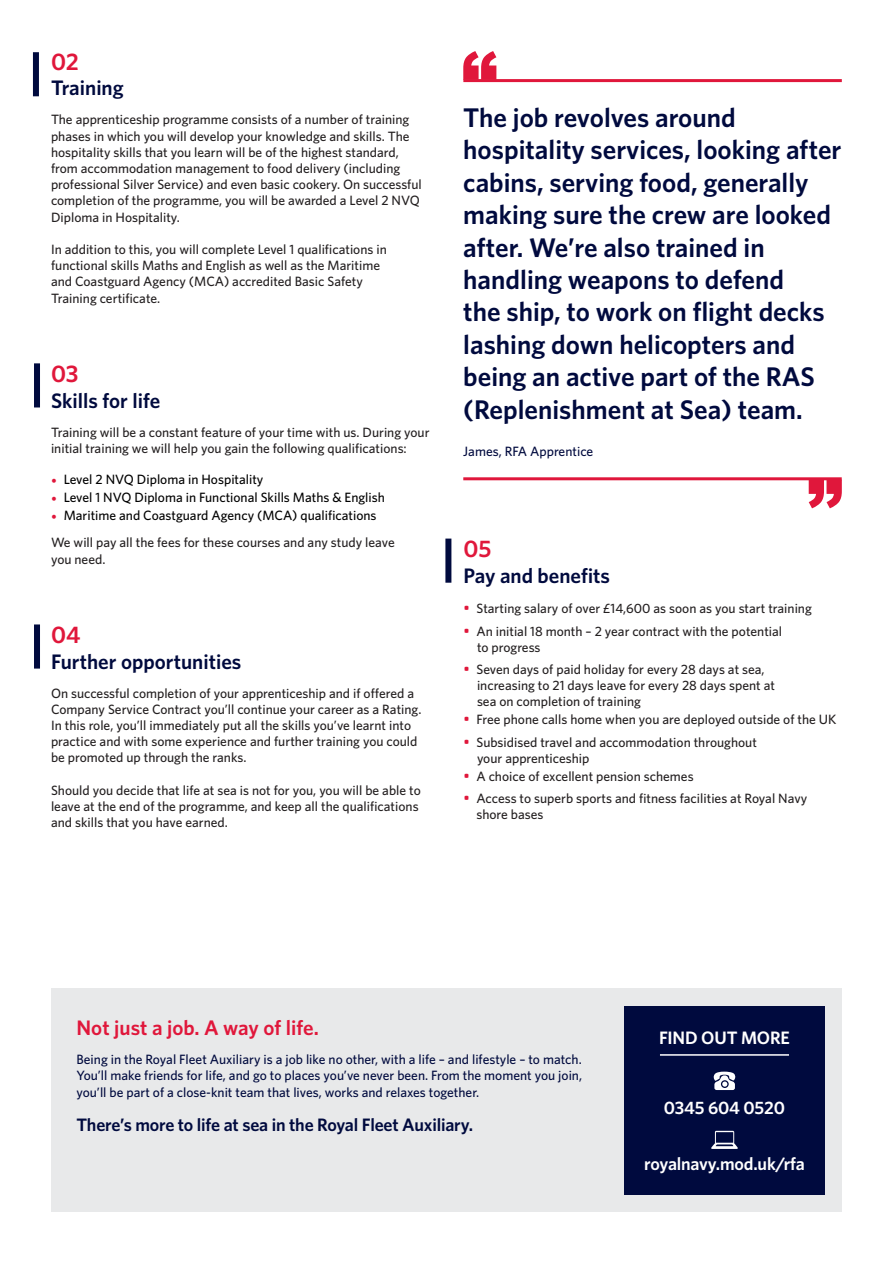
<style>
.page{position:relative;width:893px;height:1263px;background:#fff}
.page>*{position:absolute;margin:0;border:0;box-sizing:border-box;transform-origin:0 0}
.t1{font:600 27px/32.4px "Whitney";color:#000a3e}
.t2{font:600 24px "Whitney";letter-spacing:-.005em;color:#e0173b}
.Sub_head{font:600 21px "Whitney";color:#000a3e}
.Sub_head-2{font:600 21px "Whitney";color:#e0173b}
.t3{font:600 18px "Whitney";letter-spacing:-.01em;color:#000a3e}
.t4{font:600 18px "Whitney";letter-spacing:-.01em;color:#fff}
.t5{font:500 13.5px/16.2px "Whitney";color:#231f20}
.t6{font:500 13.5px/16.2px "Whitney";color:#000a3e;text-align:justify}
.t7{font:500 13.5px "Whitney";color:#000001}
.s1{font-family:"Minion Pro";font-weight:400;font-size:15px;color:#e0173b}
.s2{font-size:15px;color:#e0173b}
</style>
<div class="page">
<div style="left:34px;top:624px;width:6px;height:45px;background:#000a3e"></div>
<div style="left:34px;top:363px;width:6px;height:44px;background:#000a3e"></div>
<div style="left:33px;top:52px;width:6px;height:44px;background:#000a3e"></div>
<div style="left:445px;top:539px;width:6px;height:44px;background:#000a3e"></div>
<div style="left:51px;top:989px;width:791px;height:223px;background:#e8e9ea"></div>
<div style="left:624px;top:1006px;width:201px;height:188px;background:#000a3e"></div>
<hr style="left:660px;top:1054px;width:129px;height:2px;background:#fff">
<svg style="left:714px;top:1071px;width:21px;height:19px"></svg>
<svg style="left:711px;top:1131px;width:27px;height:18px"></svg>
<svg style="left:463px;top:51px;width:33px;height:28px"></svg>
<hr style="left:463px;top:79px;width:379px;height:3px;background:#e0173b">
<svg style="left:809px;top:480px;width:33px;height:28px"></svg>
<hr style="left:463px;top:477px;width:379px;height:3px;background:#e0173b">
<p class="t2" style="left:51px;top:46px;width:29px">02</p>
<p class="Sub_head" style="left:51px;top:74px;width:74px">Training</p>
<p class="t5" style="left:51px;top:111px;width:372px">The apprenticeship programme consists of a number of training phases in which you will develop your knowledge and skills. The hospitality skills that you learn will be of the highest standard, from accommodation management to food delivery (including professional Silver Service) and even basic cookery. On successful completion of the programme, you will be awarded a Level 2 NVQ Diploma in Hospitality.</p>
<p class="t5" style="left:51px;top:241px;width:337px">In addition to this, you will complete Level 1 qualifications in functional skills Maths and English as well as the Maritime and Coastguard Agency (MCA) accredited Basic Safety Training certificate.</p>
<p class="t2" style="left:51px;top:358px;width:29px">03</p>
<p class="Sub_head" style="left:51px;top:386px;width:111px">Skills for life</p>
<p class="t5" style="left:51px;top:424px;width:380px">Training will be a constant feature of your time with us. During your initial training we will help you gain the following qualifications:</p>
<p class="t7" style="left:51px;top:470px;width:214px"><span class="s1">•</span> Level 2 NVQ Diploma in Hospitality</p>
<p class="t7" style="left:51px;top:488px;width:335px"><span class="s1">•</span> Level 1 NVQ Diploma in Functional Skills Maths &amp; English</p>
<p class="t7" style="left:51px;top:506px;width:327px"><span class="s1">•</span> Maritime and Coastguard Agency (MCA) qualifications</p>
<p class="t5" style="left:51px;top:534px;width:345px">We will pay all the fees for these courses and any study leave</p>
<p class="t5" style="left:51px;top:550px;width:56px">you need.</p>
<p class="t2" style="left:51px;top:619px;width:31px">04</p>
<p class="Sub_head" style="left:51px;top:647px;width:192px">Further opportunities</p>
<p class="t5" style="left:51px;top:684px;width:372px">On successful completion of your apprenticeship and if offered a Company Service Contract you’ll continue your career as a Rating.<br>In this role, you’ll immediately put all the skills you’ve learnt into practice and with some experience and further training you could be promoted up through the ranks.</p>
<p class="t5" style="left:51px;top:782px;width:371px">Should you decide that life at sea is not for you, you will be able to leave at the end of the programme, and keep all the qualifications and skills that you have earned.</p>
<p class="t1" style="left:463px;top:101px;width:380px">The job revolves around hospitality services, looking after cabins, serving food, generally making sure the crew are looked after. We’re also trained in handling weapons to defend<br>the ship, to work on flight decks lashing down helicopters and being an active part of the RAS (Replenishment at Sea) team.</p>
<p class="t6" style="left:463px;top:443px;width:131px">James, RFA Apprentice</p>
<p class="t2" style="left:463px;top:533px;width:30px">05</p>
<p class="Sub_head" style="left:463px;top:561px;width:148px">Pay and benefits</p>
<p class="t5" style="left:463px;top:600px;width:350px"><span class="s2">•</span> Starting salary of over £14,600 as soon as you start training</p>
<p class="t5" style="left:463px;top:622px;width:320px"><span class="s2">•</span> An initial 18 month – 2 year contract with the potential</p>
<p class="t5" style="left:477px;top:639px;width:65px">to progress</p>
<p class="t5" style="left:463px;top:661px;width:303px"><span class="s2">•</span> Seven days of paid holiday for every 28 days at sea,</p>
<p class="t5" style="left:477px;top:677px;width:299px">increasing to 21 days leave for every 28 days spent at</p>
<p class="t5" style="left:477px;top:693px;width:165px">sea on completion of training</p>
<p class="t5" style="left:463px;top:711px;width:374px"><span class="s2">•</span> Free phone calls home when you are deployed outside of the UK</p>
<p class="t5" style="left:463px;top:734px;width:295px"><span class="s2">•</span> Subsidised travel and accommodation throughout</p>
<p class="t5" style="left:477px;top:750px;width:114px">your apprenticeship</p>
<p class="t5" style="left:463px;top:768px;width:232px"><span class="s2">•</span> A choice of excellent pension schemes</p>
<p class="t5" style="left:476px;top:790px;width:332px;text-indent:-13px"><span class="s2">•</span> Access to superb sports and fitness facilities at Royal Navy shore bases</p>
<p class="Sub_head-2" style="left:77px;top:1014px;width:244px">Not just a job. A way of life.</p>
<p class="t6" style="left:77px;top:1051px;width:507px">Being in the Royal Fleet Auxiliary is a job like no other, with a life – and lifestyle – to match.<br>You’ll make friends for life, and go to places you’ve never been. From the moment you join, you’ll be part of a close-knit team that lives, works and relaxes together.</p>
<p class="t3" style="left:77px;top:1113px;width:398px">There’s more to life at sea in the Royal Fleet Auxiliary.</p>
<p class="t4" style="left:659px;top:1026px;width:132px">FIND OUT MORE</p>
<p class="t4" style="left:664px;top:1095px;width:123px">0345 604 0520</p>
<p class="t4" style="left:644px;top:1151px;width:162px">royalnavy.mod.uk/rfa</p>
</div>
